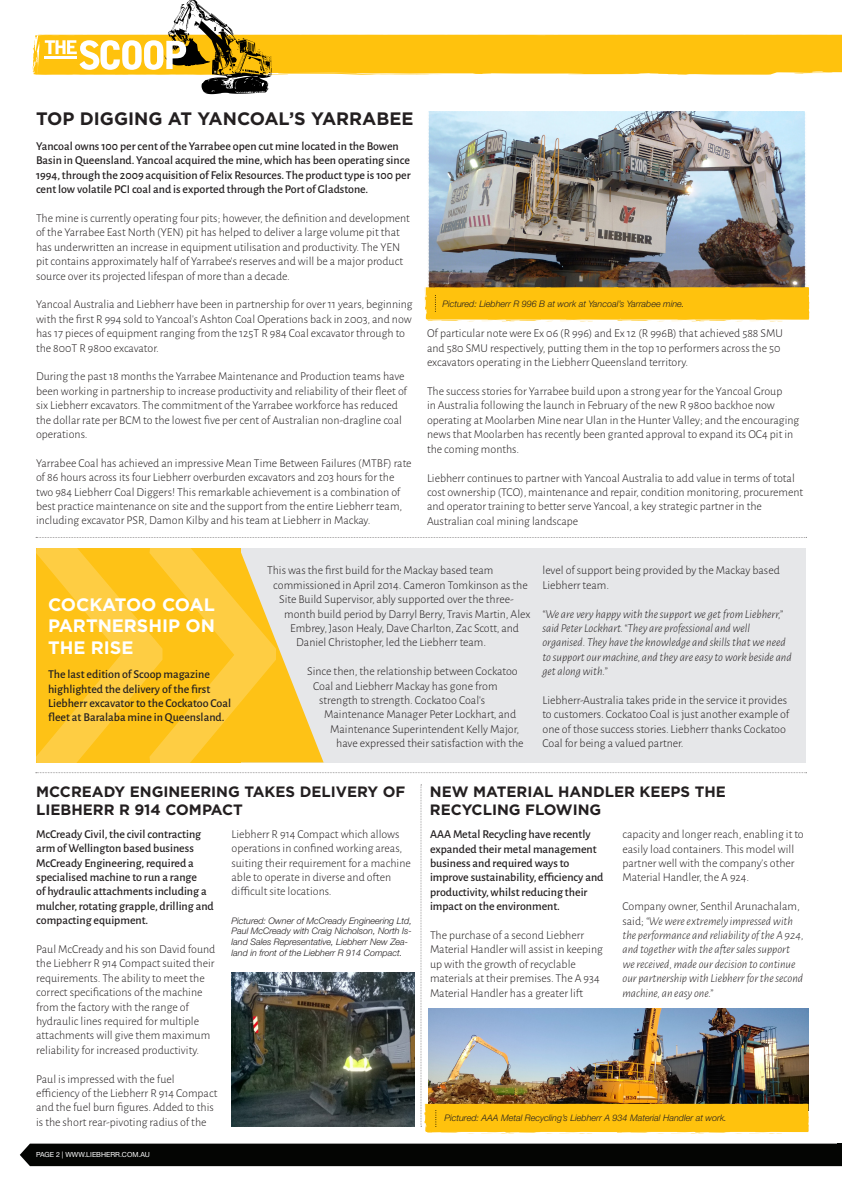
<style>
.page{position:relative;width:842px;height:1191px;background:#fff}
.page>*{position:absolute;margin:0;border:0;box-sizing:border-box;transform-origin:0 0}
.t1{font:700 18px/21.6px "Gotham";color:#fff;text-align:justify}
.t2{font:700 18px "Gotham";color:#231f20}
.t3{font:700 15px/18px "Gotham";color:#231f20}
.t4{font:300 12px/14.4px "Alegreya Sans";color:#231f20}
.t5{font:500 12px/14.4px "Alegreya Sans";color:#231f20}
.t6{font:italic 300 12px/14.4px "Alegreya Sans";color:#231f20}
.t7{font:italic 300 9px/10.8px "Helvetica Neue";color:#231f20}
.t8{font:7px "Helvetica Neue";color:#fff}
.s1{font-style:normal}
</style>
<div class="page">
<svg style="left:32px;top:0;width:810px;height:94px"></svg>
<div style="left:20px;top:1143px;width:818px;height:23px;background:#040503"></div>
<hr style="left:838px;top:1143px;width:4px;height:23px;background:#040503">
<div style="left:240px;top:548px;width:566px;height:214px;background:#e6e7e9"></div>
<svg style="left:276px;top:641px;width:48px;height:121px"></svg>
<img style="left:428px;top:111px;width:378px;height:211px">
<svg style="left:424px;top:285px;width:385px;height:36px;background:#f4bc19"></svg>
<img style="left:231px;top:972px;width:183px;height:154px">
<svg style="left:36px;top:548px;width:240px;height:226px;background:#fdc937"></svg>
<svg style="left:421px;top:784px;width:388px;height:349px"></svg>
<svg style="left:36px;top:537px;width:771px;height:1px"></svg>
<svg style="left:36px;top:772px;width:771px;height:1px"></svg>
<p class="t2" style="left:36px;top:107px;width:379px">TOP DIGGING AT YANCOAL’S YARRABEE</p>
<p class="t5" style="left:36px;top:138px;width:376px">Yancoal owns 100 per cent of the Yarrabee open cut mine located in the Bowen Basin in Queensland. Yancoal acquired the mine, which has been operating since 1994, through the 2009 acquisition of Felix Resources. The product type is 100 per cent low volatile PCI coal and is exported through the Port of Gladstone.</p>
<p class="t4" style="left:36px;top:210px;width:375px">The mine is currently operating four pits; however, the definition and development of the Yarrabee East North (YEN) pit has helped to deliver a large volume pit that has underwritten an increase in equipment utilisation and productivity. The YEN pit contains approximately half of Yarrabee’s reserves and will be a major product source over its projected lifespan of more than a decade.</p>
<p class="t4" style="left:36px;top:297px;width:378px">Yancoal Australia and Liebherr have been in partnership for over 11 years, beginning with the first R 994 sold to Yancoal’s Ashton Coal Operations back in 2003, and now has 17 pieces of equipment ranging from the 125T R 984 Coal excavator through to the 800T R 9800 excavator.</p>
<p class="t4" style="left:36px;top:369px;width:373px">During the past 18 months the Yarrabee Maintenance and Production teams have been working in partnership to increase productivity and reliability of their fleet of six Liebherr excavators. The commitment of the Yarrabee workforce has reduced the dollar rate per BCM to the lowest five per cent of Australian non-dragline coal operations.</p>
<p class="t4" style="left:36px;top:455px;width:377px">Yarrabee Coal has achieved an impressive Mean Time Between Failures (MTBF) rate of 86 hours across its four Liebherr overburden excavators and 203 hours for the two 984 Liebherr Coal Diggers! This remarkable achievement is a combination of best practice maintenance on site and the support from the entire Liebherr team, including excavator PSR, Damon Kilby and his team at Liebherr in Mackay.</p>
<p class="t7" style="left:442px;top:298px;width:243px">Pictured: Liebherr R 996 B at work at Yancoal’s Yarrabee mine.</p>
<p class="t4" style="left:427px;top:326px;width:357px">Of particular note were Ex 06 (R 996) and Ex 12 (R 996B) that achieved 588 SMU and 580 SMU respectively, putting them in the top 10 performers across the 50 excavators operating in the Liebherr Queensland territory.</p>
<p class="t4" style="left:427px;top:384px;width:374px">The success stories for Yarrabee build upon a strong year for the Yancoal Group<br>in Australia following the launch in February of the new R 9800 backhoe now operating at Moolarben Mine near Ulan in the Hunter Valley; and the encouraging news that Moolarben has recently been granted approval to expand its OC4 pit in the coming months.</p>
<p class="t4" style="left:427px;top:470px;width:378px">Liebherr continues to partner with Yancoal Australia to add value in terms of total cost ownership (TCO), maintenance and repair, condition monitoring, procurement and operator training to better serve Yancoal, a key strategic partner in the Australian coal mining landscape</p>
<p class="t1" style="left:48px;top:593px;width:169px">COCKATOO COAL PARTNERSHIP ON THE RISE</p>
<p class="t5" style="left:48px;top:666px;width:185px">The last edition of Scoop magazine highlighted the delivery of the first Liebherr excavator to the Cockatoo Coal fleet at Baralaba mine in Queensland.</p>
<p class="t4" style="left:267px;top:563px;width:228px">This was the first build for the Mackay based team</p>
<p class="t4" style="left:273px;top:577px;width:256px">commissioned in April 2014. Cameron Tomkinson as the</p>
<p class="t4" style="left:279px;top:591px;width:236px">Site Build Supervisor, ably supported over the three-</p>
<p class="t4" style="left:284px;top:606px;width:248px">month build period by Darryl Berry, Travis Martin, Alex</p>
<p class="t4" style="left:290px;top:620px;width:230px">Embrey, Jason Healy, Dave Charlton, Zac Scott, and</p>
<p class="t4" style="left:296px;top:635px;width:191px">Daniel Christopher, led the Liebherr team.</p>
<p class="t4" style="left:307px;top:663px;width:212px">Since then, the relationship between Cockatoo</p>
<p class="t4" style="left:313px;top:678px;width:186px">Coal and Liebherr Mackay has gone from</p>
<p class="t4" style="left:319px;top:692px;width:168px">strength to strength. Cockatoo Coal’s</p>
<p class="t4" style="left:324px;top:707px;width:193px">Maintenance Manager Peter Lockhart, and</p>
<p class="t4" style="left:330px;top:721px;width:190px">Maintenance Superintendent Kelly Major,</p>
<p class="t4" style="left:336px;top:735px;width:189px">have expressed their satisfaction with the</p>
<p class="t4" style="left:542px;top:563px;width:239px">level of support being provided by the Mackay based<br>Liebherr team.</p>
<p class="t6" style="left:542px;top:606px;width:251px">“We are very happy with the support we get from Liebherr,” said Peter Lockhart. “They are professional and well organised. They have the knowledge and skills that we need to support our machine, and they are easy to work beside and get along with.”</p>
<p class="t4" style="left:542px;top:692px;width:249px">Liebherr-Australia takes pride in the service it provides to customers. Cockatoo Coal is just another example of one of those success stories. Liebherr thanks Cockatoo Coal for being a valued partner.</p>
<p class="t3" style="left:36px;top:782px;width:371px">MCCREADY ENGINEERING TAKES DELIVERY OF<br>LIEBHERR R 914 COMPACT</p>
<p class="t5" style="left:36px;top:826px;width:179px">McCready Civil, the civil contracting arm of Wellington based business McCready Engineering, required a specialised machine to run a range<br>of hydraulic attachments including a mulcher, rotating grapple, drilling and compacting equipment.</p>
<p class="t4" style="left:36px;top:941px;width:181px">Paul McCready and his son David found the Liebherr R 914 Compact suited their requirements. The ability to meet the correct specifications of the machine from the factory with the range of hydraulic lines required for multiple attachments will give them maximum reliability for increased productivity.</p>
<p class="t4" style="left:36px;top:1071px;width:183px">Paul is impressed with the fuel efficiency of the Liebherr R 914 Compact and the fuel burn figures. Added to this is the short rear-pivoting radius of the</p>
<p class="t4" style="left:231px;top:826px;width:181px">Liebherr R 914 Compact which allows operations in confined working areas, suiting their requirement for a machine able to operate in diverse and often difficult site locations.</p>
<p class="t7" style="left:231px;top:914px;width:182px">Pictured: Owner of McCready Engineering Ltd, Paul McCready with Craig Nicholson, North Is&shy;land Sales Representative, Liebherr New Zea&shy;land in front of the Liebherr R 914 Compact.</p>
<p class="t8" style="left:36px;top:1149px;width:115px">PAGE 2 | WWW.LIEBHERR.COM.AU</p>
<p class="t3" style="left:430px;top:782px;width:297px">NEW MATERIAL HANDLER KEEPS THE<br>RECYCLING FLOWING</p>
<p class="t5" style="left:430px;top:826px;width:175px">AAA Metal Recycling have recently expanded their metal management business and required ways to improve sustainability, efficiency and productivity, whilst reducing their impact on the environment.</p>
<p class="t4" style="left:430px;top:927px;width:174px">The purchase of a second Liebherr Material Handler will assist in keeping up with the growth of recyclable materials at their premises. The A 934<br>Material Handler has a greater lift</p>
<p class="t4" style="left:622px;top:826px;width:183px">capacity and longer reach, enabling it to easily load containers. This model will partner well with the company’s other Material Handler, the A 924.</p>
<p class="t6" style="left:622px;top:898px;width:183px"><span class="s1">Company owner, Senthil Arunachalam, said;</span> “We were extremely impressed with the performance and reliability of the A 924, and together with the after sales support we received, made our decision to continue our partnership with Liebherr for the second machine, an easy one.”</p>
<p class="t7" style="left:444px;top:1112px;width:284px">Pictured: AAA Metal Recycling’s Liebherr A 934 Material Handler at work.</p>
</div>
